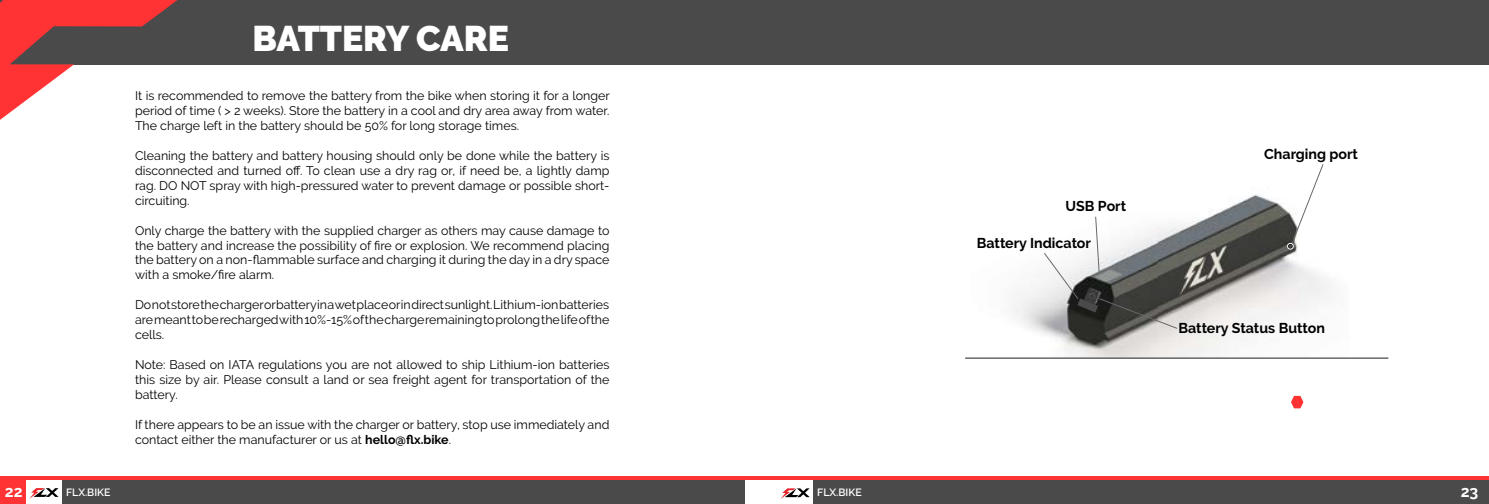
<style>
.page{position:relative;width:1489px;height:504px;background:#fff}
.page>*{position:absolute;margin:0;border:0;box-sizing:border-box;transform-origin:0 0}
.t1{font:900 35.5px "Raleway";color:#fff}
.t2{font:700 15.75px "Raleway";color:#fff}
.t3{font:700 14.25px "Raleway";color:#000}
.t4{font:12.38px/14.9px "Raleway";color:#000;text-align:justify}
.t5{font:600 10.5px "Raleway";color:#fff}
.s1{font-weight:700}
</style>
<div class="page">
<div style="left:0;top:479px;width:26px;height:24px;background:#f33"></div>
<svg style="left:1291px;top:395px;width:12px;height:13px"></svg>
<div style="left:0;top:0;width:1488px;height:64px;background:#4a4a4b"></div>
<svg style="left:0;top:0;width:195px;height:120px"></svg>
<div style="left:62px;top:479px;width:683px;height:24px;background:#4a4a4b"></div>
<svg style="left:30px;top:488px;width:29px;height:10px"></svg>
<hr style="left:0;top:476px;width:745px;height:3px;background:#f33">
<div style="left:813px;top:479px;width:675px;height:24px;background:#4a4a4b"></div>
<svg style="left:781px;top:488px;width:28px;height:10px"></svg>
<hr style="left:745px;top:476px;width:743px;height:3px;background:#f33">
<div style="left:744px;top:0;width:744px;height:65px;background:#4a4a4b"></div>
<img style="left:1012px;top:194px;width:320px;height:163px">
<svg style="left:1043px;top:216px;width:134px;height:112px"></svg>
<svg style="left:1287px;top:164px;width:36px;height:85px"></svg>
<hr style="left:965px;top:357px;width:423px;height:1px;background:#4a4a4b">
<h1 class="t1" style="left:252px;top:18px;width:258px">BATTERY CARE</h1>
<p class="t4" style="left:135px;top:88px;width:476px">It is recommended to remove the battery from the bike when storing it for a longer period of time ( &gt; 2 weeks). Store the battery in a cool and dry area away from water.<br>The charge left in the battery should be 50% for long storage times.</p>
<p class="t4" style="left:135px;top:148px;width:476px">Cleaning the battery and battery housing should only be done while the battery is disconnected and turned off. To clean use a dry rag or, if need be, a lightly damp rag. DO NOT spray with high-pressured water to prevent damage or possible short&shy;circuiting.</p>
<p class="t4" style="left:135px;top:222px;width:476px">Only charge the battery with the supplied charger as others may cause damage to the battery and increase the possibility of fire or explosion. We recommend placing the battery on a non-flammable surface and charging it during the day in a dry space with a smoke/fire alarm.</p>
<p class="t4" style="left:135px;top:297px;width:476px">Do not store the charger or battery in a wet place or in direct sunlight. Lithium-ion batteries are meant to be recharged with 10%-15% of the charge remaining to prolong the life of the cells.</p>
<p class="t4" style="left:135px;top:357px;width:476px">Note: Based on IATA regulations you are not allowed to ship Lithium-ion batteries this size by air. Please consult a land or sea freight agent for transportation of the battery.</p>
<p class="t4" style="left:135px;top:416px;width:476px">If there appears to be an issue with the charger or battery, stop use immediately and contact either the manufacturer or us at <span class="s1">hello@flx.bike</span>.</p>
<p class="t3" style="left:1065px;top:198px;width:62px">USB Port</p>
<p class="t3" style="left:976px;top:235px;width:116px">Battery Indicator</p>
<p class="t3" style="left:1264px;top:145px;width:95px">Charging port</p>
<p class="t3" style="left:1178px;top:319px;width:148px">Battery Status Button</p>
<p class="t2" style="left:5px;top:481px;width:19px">22</p>
<p class="t5" style="left:66px;top:486px;width:46px">FLX.BIKE</p>
<p class="t5" style="left:817px;top:486px;width:46px">FLX.BIKE</p>
<p class="t2" style="left:1460px;top:482px;width:19px">23</p>
</div>
